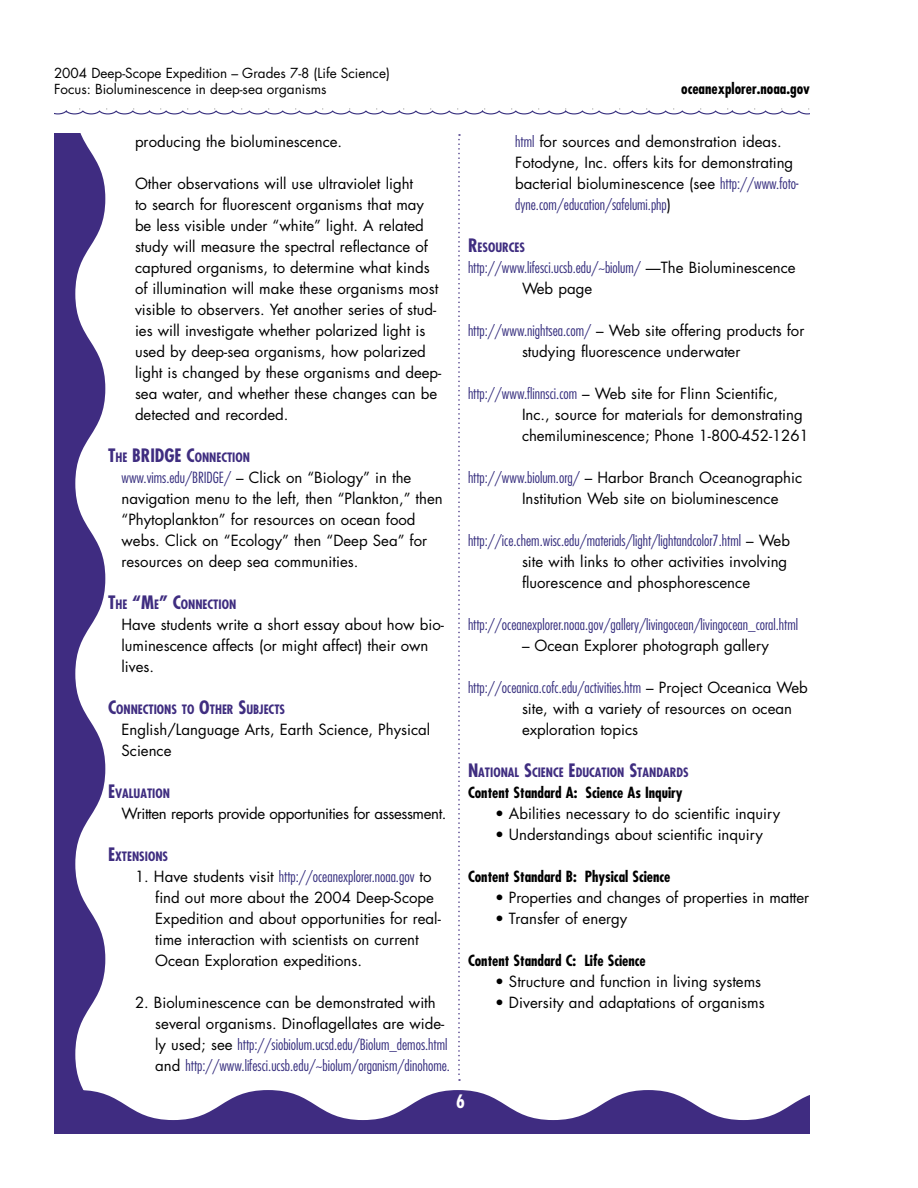
<style>
.page{position:relative;width:918px;height:1188px;background:#fff}
.page>*{position:absolute;margin:0;border:0;box-sizing:border-box;transform-origin:0 0}
.t1{font:700 condensed 18px "Futura";color:#fff}
.references{font:15px/21px "Futura";color:#000}
.LP__txt{font:15px/21px "Futura";color:#000}
.Indent_sub_text_w{font:15px/21px "Futura";color:#000}
.body_text_lists{font:15px/21px "Futura";color:#000}
.ind_sub_txt_w_bullet{font:15px "Futura";color:#000}
.Indent_sub_text_w-2{font:300 condensed 15px/21px "Futura";color:#362e7e}
.references-2{font:300 condensed 15px/21px "Futura";color:#362e7e}
.Standard_header{font:700 condensed 15px "Futura";color:#000}
.body_text_lists-2{font:15px "Futura";letter-spacing:-.025em;color:#000}
.t2{font:13.5px/16.2px "Futura";color:#000}
.Sub_head{font:700 condensed 12.6px "Futura";color:#3f2d80}
.s1{font-size:18px}
.s2{font-weight:300;font-stretch:condensed;color:#362e7e}
.s3{font-weight:400;font-stretch:normal;color:#000}
</style>
<div class="page">
<svg style="left:54px;top:134px;width:51px;height:956px;fill:#3f2c81"></svg>
<svg style="left:54px;top:1090px;width:756px;height:44px"></svg>
<svg style="left:54px;top:108px;width:756px;height:7px"></svg>
<svg style="left:458px;top:134px;width:2px;height:947px"></svg>
<p class="t2" style="left:54px;top:65px;width:337px">2004 Deep-Scope Expedition – Grades 7-8 (Life Science)<br>Focus: Bioluminescence in deep-sea organisms</p>
<p class="LP__txt" style="left:135px;top:131px;width:209px">producing the bioluminescence.</p>
<p class="LP__txt" style="left:135px;top:173px;width:308px">Other observations will use ultraviolet light<br>to search for fluorescent organisms that may be less visible under “white” light. A related study will measure the spectral reflectance of captured organisms, to determine what kinds of illumination will make these organisms most visible to observers. Yet another series of stud&shy;ies will investigate whether polarized light is used by deep-sea organisms, how polarized light is changed by these organisms and deep&shy;sea water, and whether these changes can be detected and recorded.</p>
<p class="Sub_head" style="left:108px;top:449px;width:144px"><span class="s1">T</span>HE <span class="s1">BRIDGE C</span>ONNECTION</p>
<p class="body_text_lists" style="left:122px;top:467px;width:323px"><span class="s2">www.vims.edu/BRIDGE/</span> – Click on “Biology” in the navigation menu to the left, then “Plankton,” then “Phytoplankton” for resources on ocean food webs. Click on “Ecology” then “Deep Sea” for resources on deep sea communities.</p>
<p class="Sub_head" style="left:108px;top:596px;width:130px"><span class="s1">T</span>HE <span class="s1">“M</span>E<span class="s1">” C</span>ONNECTION</p>
<p class="body_text_lists" style="left:122px;top:614px;width:324px">Have students write a short essay about how bio&shy;luminescence affects (or might affect) their own lives.</p>
<p class="Sub_head" style="left:108px;top:701px;width:179px"><span class="s1">C</span>ONNECTIONS TO <span class="s1">O</span>THER <span class="s1">S</span>UBJECTS</p>
<p class="body_text_lists" style="left:122px;top:719px;width:310px">English/Language Arts, Earth Science, Physical<br>Science</p>
<p class="Sub_head" style="left:108px;top:785px;width:64px"><span class="s1">E</span>VALUATION</p>
<p class="body_text_lists-2" style="left:122px;top:803px;width:327px">Written reports provide opportunities for assessment.</p>
<p class="Sub_head" style="left:108px;top:848px;width:62px"><span class="s1">E</span>XTENSIONS</p>
<p class="Indent_sub_text_w" style="left:155px;top:866px;width:287px;text-indent:-20px">1. Have students visit <span class="s2">http://oceanexplorer.noaa.gov</span> to find out more about the 2004 Deep-Scope Expedition and about opportunities for real&shy;time interaction with scientists on current Ocean Exploration expeditions.</p>
<p class="Indent_sub_text_w-2" style="left:155px;top:992px;width:296px;text-indent:-20px"><span class="s3">2. Bioluminescence can be demonstrated with several organisms. Dinoflagellates are wide&shy;ly used; see</span> http://siobiolum.ucsd.edu/Biolum_demos.html <span class="s3">and</span> http://www.lifesci.ucsb.edu/~biolum/organism/dinohome.</p>
<p class="Standard_header" style="left:681px;top:79px;width:130px">oceanexplorer.noaa.gov</p>
<p class="Indent_sub_text_w" style="left:515px;top:131px;width:285px"><span class="s2">html</span> for sources and demonstration ideas.<br>Fotodyne, Inc. offers kits for demonstrating bacterial bioluminescence (see <span class="s2">http://www.foto&shy;dyne.com/education/safelumi.php</span>)</p>
<p class="Sub_head" style="left:468px;top:239px;width:59px"><span class="s1">R</span>ESOURCES</p>
<p class="references-2" style="left:522px;top:257px;width:275px;text-indent:-54px">http://www.lifesci.ucsb.edu/~biolum/ <span class="s3">—The Bioluminescence<br>Web page</span></p>
<p class="references" style="left:522px;top:320px;width:284px;text-indent:-54px"><span class="s2">http://www.nightsea.com/</span> – Web site offering products for studying fluorescence underwater</p>
<p class="references" style="left:522px;top:383px;width:288px;text-indent:-54px"><span class="s2">http://www.flinnsci.com</span> – Web site for Flinn Scientific,<br>Inc., source for materials for demonstrating chemiluminescence; Phone 1-800-452-1261</p>
<p class="references" style="left:522px;top:467px;width:282px;text-indent:-54px"><span class="s2">http://www.biolum.org/</span> – Harbor Branch Oceanographic<br>Institution Web site on bioluminescence</p>
<p class="references" style="left:522px;top:530px;width:270px;text-indent:-54px"><span class="s2">http://ice.chem.wisc.edu/materials/light/lightandcolor7.html</span> – Web site with links to other activities involving fluorescence and phosphorescence</p>
<p class="references-2" style="left:468px;top:614px;width:332px">http://oceanexplorer.noaa.gov/gallery/livingocean/livingocean_coral.html</p>
<p class="references" style="left:522px;top:635px;width:249px">– Ocean Explorer photograph gallery</p>
<p class="references" style="left:522px;top:677px;width:287px;text-indent:-54px"><span class="s2">http://oceanica.cofc.edu/activities.htm</span> – Project Oceanica Web site, with a variety of resources on ocean exploration topics</p>
<p class="Sub_head" style="left:468px;top:764px;width:222px"><span class="s1">N</span>ATIONAL <span class="s1">S</span>CIENCE <span class="s1">E</span>DUCATION <span class="s1">S</span>TANDARDS</p>
<p class="Standard_header" style="left:468px;top:783px;width:216px">Content Standard A: Science As Inquiry</p>
<p class="ind_sub_txt_w_bullet" style="left:495px;top:803px;width:287px">• Abilities necessary to do scientific inquiry</p>
<p class="ind_sub_txt_w_bullet" style="left:495px;top:824px;width:269px">• Understandings about scientific inquiry</p>
<p class="Standard_header" style="left:468px;top:867px;width:204px">Content Standard B: Physical Science</p>
<p class="ind_sub_txt_w_bullet" style="left:495px;top:887px;width:316px">• Properties and changes of properties in matter</p>
<p class="ind_sub_txt_w_bullet" style="left:495px;top:908px;width:134px">• Transfer of energy</p>
<p class="Standard_header" style="left:468px;top:951px;width:179px">Content Standard C: Life Science</p>
<p class="ind_sub_txt_w_bullet" style="left:495px;top:971px;width:268px">• Structure and function in living systems</p>
<p class="ind_sub_txt_w_bullet" style="left:495px;top:992px;width:271px">• Diversity and adaptations of organisms</p>
<p class="t1" style="left:456px;top:1090px;width:10px">6</p>
</div>
